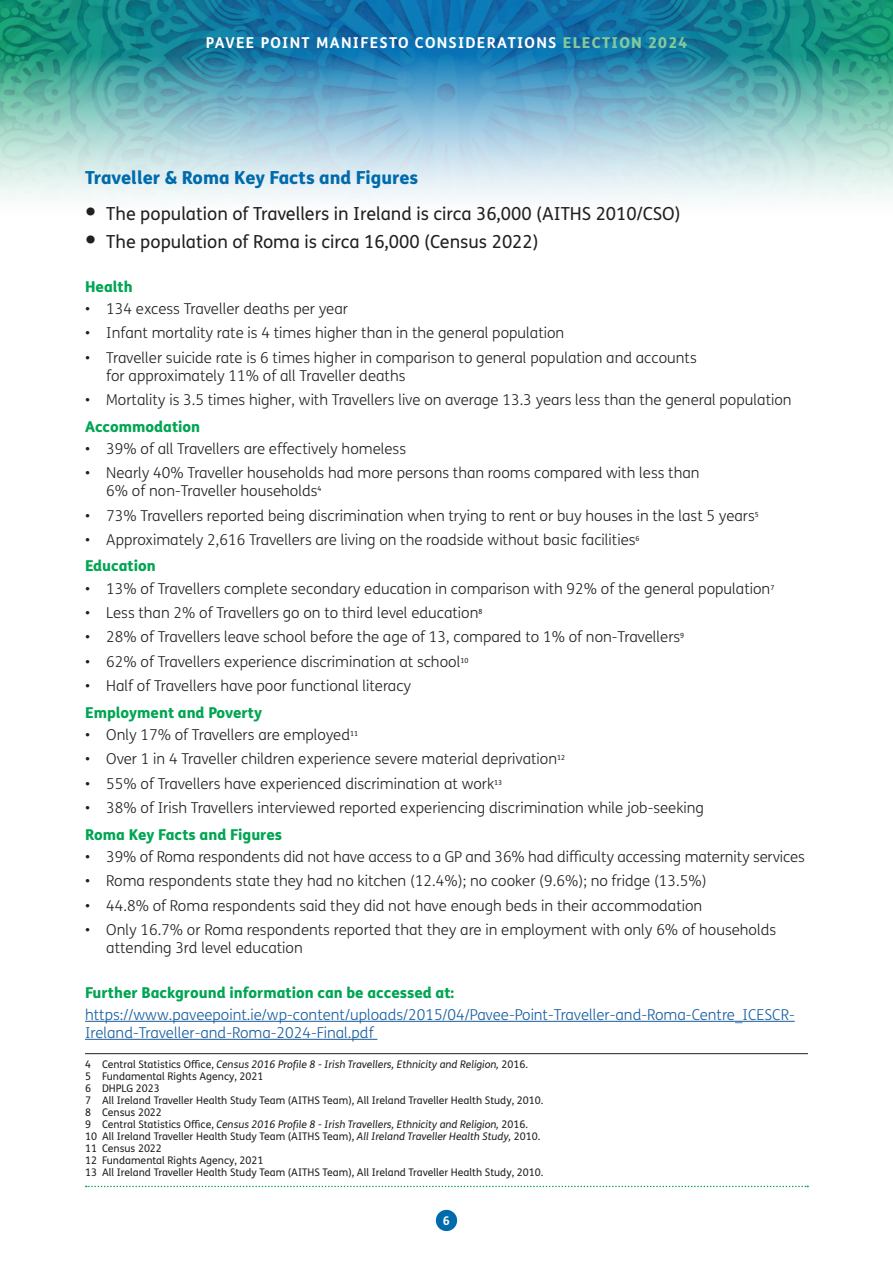
<style>
.page{position:relative;width:893px;height:1263px;background:#fff}
.page>*{position:absolute;margin:0;border:0;box-sizing:border-box;transform-origin:0 0}
.t1{font:18px "FS Me";color:#231f20}
.t2{font:800 18px "FS Me";color:#006bac}
.t3{font:300 15px/18px "FS Me";color:#231f20}
.t4{font:300 15px/18px "FS Me";color:#175d9e}
.t5{font:800 15px "FS Me";color:#00a552}
.t6{font:700 15px "FS Me";letter-spacing:.085em;color:#fff}
.t7{font:700 12px "FS Me";color:#fff}
.t8{font:10.5px/12px "FS Me";color:#231f20}
.s1{font-weight:800;color:#82c99d}
.s2{font-size:33px}
.s3{font-weight:800;color:#00a552}
.s4{font-style:italic}
</style>
<div class="page">
<img style="left:0;top:0;width:893px;height:199px">
<svg style="left:86px;top:1186px;width:722px;height:1px"></svg>
<div style="left:436px;top:1210px;width:21px;height:21px;background:#006bac;border-radius:50%"></div>
<hr style="left:85px;top:1021px;width:710px;height:1px;background:#175d9e">
<hr style="left:85px;top:1039px;width:292px;height:1px;background:#175d9e">
<hr style="left:85px;top:1053px;width:723px;height:1px;background:#231f20">
<p class="t6" style="left:206px;top:31px;width:483px">PAVEE POINT MANIFESTO CONSIDERATIONS <span class="s1">ELECTION 2024</span></p>
<p class="t2" style="left:85px;top:163px;width:335px">Traveller &amp; Roma Key Facts and Figures</p>
<p class="t1" style="left:85px;top:201px;width:597px"><span class="s2">•</span> The population of Travellers in Ireland is circa 36,000 (AITHS 2010/CSO)</p>
<p class="t1" style="left:85px;top:229px;width:455px"><span class="s2">•</span> The population of Roma is circa 16,000 (Census 2022)</p>
<p class="t5" style="left:85px;top:274px;width:49px">Health</p>
<p class="t3" style="left:85px;top:299px;width:264px">• 134 excess Traveller deaths per year</p>
<p class="t3" style="left:85px;top:324px;width:481px">• Infant mortality rate is 4 times higher than in the general population</p>
<p class="t3" style="left:106px;top:348px;width:592px;text-indent:-21px">• Traveller suicide rate is 6 times higher in comparison to general population and accounts for approximately 11% of all Traveller deaths</p>
<p class="t3" style="left:85px;top:390px;width:708px">• Mortality is 3.5 times higher, with Travellers live on average 13.3 years less than the general population</p>
<p class="t5" style="left:85px;top:414px;width:117px">Accommodation</p>
<p class="t3" style="left:85px;top:439px;width:322px">• 39% of all Travellers are effectively homeless</p>
<p class="t3" style="left:106px;top:463px;width:595px;text-indent:-21px">• Nearly 40% Traveller households had more persons than rooms compared with less than<br>6% of non-Traveller households<sup>4</sup></p>
<p class="t3" style="left:85px;top:506px;width:675px">• 73% Travellers reported being discrimination when trying to rent or buy houses in the last 5 years<sup>5</sup></p>
<p class="t3" style="left:85px;top:526px;width:556px;line-height:26.5px">• Approximately 2,616 Travellers are living on the roadside without basic facilities<sup>6<br></sup><span class="s3">Education</span></p>
<p class="t3" style="left:85px;top:579px;width:691px">• 13% of Travellers complete secondary education in comparison with 92% of the general population<sup>7</sup></p>
<p class="t3" style="left:85px;top:603px;width:399px">• Less than 2% of Travellers go on to third level education<sup>8</sup></p>
<p class="t3" style="left:85px;top:628px;width:601px">• 28% of Travellers leave school before the age of 13, compared to 1% of non-Travellers<sup>9</sup></p>
<p class="t3" style="left:85px;top:652px;width:385px">• 62% of Travellers experience discrimination at school<sup>10</sup></p>
<p class="t3" style="left:85px;top:676px;width:328px">• Half of Travellers have poor functional literacy</p>
<p class="t5" style="left:85px;top:700px;width:179px">Employment and Poverty</p>
<p class="t3" style="left:85px;top:725px;width:274px">• Only 17% of Travellers are employed<sup>11</sup></p>
<p class="t3" style="left:85px;top:750px;width:482px">• Over 1 in 4 Traveller children experience severe material deprivation<sup>12</sup></p>
<p class="t3" style="left:85px;top:774px;width:419px">• 55% of Travellers have experienced discrimination at work<sup>13</sup></p>
<p class="t3" style="left:85px;top:798px;width:620px">• 38% of Irish Travellers interviewed reported experiencing discrimination while job-seeking</p>
<p class="t5" style="left:85px;top:822px;width:199px">Roma Key Facts and Figures</p>
<p class="t3" style="left:85px;top:847px;width:721px">• 39% of Roma respondents did not have access to a GP and 36% had difficulty accessing maternity services</p>
<p class="t3" style="left:85px;top:871px;width:623px">• Roma respondents state they had no kitchen (12.4%); no cooker (9.6%); no fridge (13.5%)</p>
<p class="t3" style="left:85px;top:896px;width:619px">• 44.8% of Roma respondents said they did not have enough beds in their accommodation</p>
<p class="t3" style="left:106px;top:920px;width:671px;text-indent:-21px">• Only 16.7% or Roma respondents reported that they are in employment with only 6% of households attending 3rd level education</p>
<p class="t5" style="left:85px;top:980px;width:371px">Further Background information can be accessed at:</p>
<p class="t4" style="left:85px;top:1005px;width:711px">https://www.paveepoint.ie/wp-content/uploads/2015/04/Pavee-Point-Traveller-and-Roma-Centre_ICESCR-<br>Ireland-Traveller-and-Roma-2024-Final.pdf</p>
<p class="t8" style="left:85px;top:1058px;width:460px">4 Central Statistics Office, <span class="s4">Census 2016 Profile 8 - Irish Travellers, Ethnicity and Religion,</span> 2016.<br>5 Fundamental Rights Agency, 2021<br>6 DHPLG 2023<br>7 All Ireland Traveller Health Study Team (AITHS Team), All Ireland Traveller Health Study, 2010.<br>8 Census 2022<br>9 Central Statistics Office, <span class="s4">Census 2016 Profile 8 - Irish Travellers, Ethnicity and Religion,</span> 2016.<br>10 All Ireland Traveller Health Study Team (AITHS Team), <span class="s4">All Ireland Traveller Health Study,</span> 2010.<br>11 Census 2022<br>12 Fundamental Rights Agency, 2021<br>13 All Ireland Traveller Health Study Team (AITHS Team), All Ireland Traveller Health Study, 2010.</p>
<p class="t7" style="left:443px;top:1211px;width:9px">6</p>
</div>
